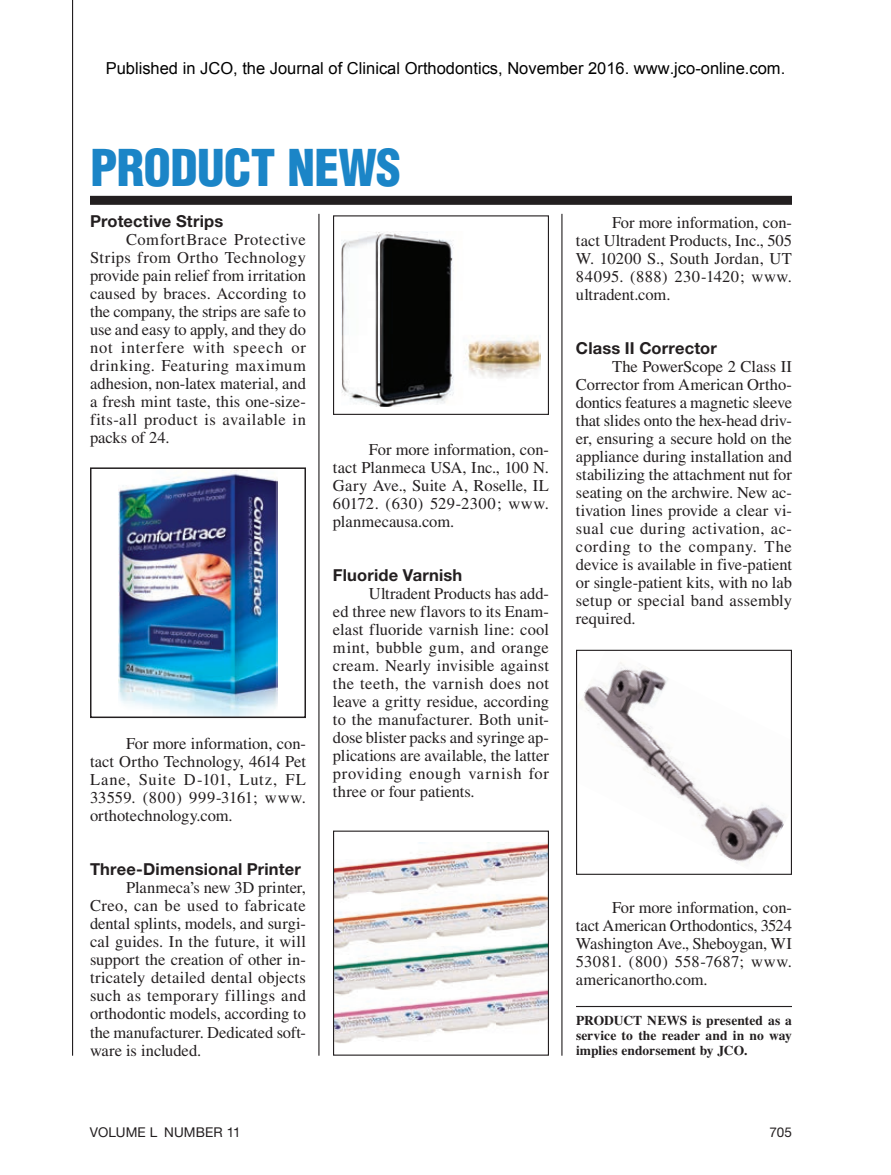
<style>
.page{position:relative;width:891px;height:1175px;background:#fff}
.page>*{position:absolute;margin:0;border:0;box-sizing:border-box;transform-origin:0 0}
.t1{font:900 condensed 49.5px "Helvetica";letter-spacing:-.015em;color:#1b85c7}
.t2{font:16.5px/18px "Times";letter-spacing:.01em;color:#231f20;text-align:justify}
.t3{font:16.5px "Arial";color:#000}
.t4{font:700 16.5px "Helvetica Neue LT Std";letter-spacing:.01em;color:#231f20}
.t5{font:700 13.5px/15px "Times";color:#231f20;text-align:justify}
.t6{font:13.5px "Helvetica Neue LT Std";letter-spacing:.01em;color:#231f20}
</style>
<div class="page">
<hr style="left:576px;top:1006px;width:216px;height:1px;background:#231f20">
<img style="left:335px;top:843px;width:212px;height:200px">
<div style="left:333px;top:830px;width:216px;height:225px;border:1px solid #231f20"></div>
<img style="left:579px;top:662px;width:205px;height:201px">
<div style="left:576px;top:650px;width:216px;height:224px;border:1px solid #231f20"></div>
<img style="left:342px;top:232px;width:198px;height:174px">
<div style="left:333px;top:215px;width:216px;height:200px;border:1px solid #231f20"></div>
<img style="left:119px;top:470px;width:158px;height:245px">
<div style="left:90px;top:467px;width:216px;height:251px;border:2px solid #231f20"></div>
<hr style="left:72px;top:0;width:1px;height:1055px;background:#231f20">
<div style="left:90px;top:196px;width:702px;height:9px;background:#231f20"></div>
<hr style="left:318px;top:214px;width:2px;height:841px;background:#231f20">
<hr style="left:561px;top:214px;width:1px;height:841px;background:#231f20">
<p class="t3" style="left:106px;top:58px;width:681px">Published in JCO, the Journal of Clinical Orthodontics, November 2016. www.jco-online.com.</p>
<h1 class="t1" style="left:90px;top:137px;width:312px">PRODUCT NEWS</h1>
<p class="t4" style="left:90px;top:211px;width:135px">Protective Strips</p>
<p class="t2" style="left:90px;top:230px;width:218px;text-indent:36px">ComfortBrace Protective Strips from Ortho Technology provide pain relief from irritation caused by braces. According to the company, the strips are safe to use and easy to apply, and they do not interfere with speech or drinking. Featuring maximum adhesion, non-latex material, and a fresh mint taste, this one-size&shy;fits-all product is available in packs of 24.</p>
<p class="t2" style="left:90px;top:734px;width:218px;text-indent:36px">For more information, con&shy;tact Ortho Technology, 4614 Pet Lane, Suite D-101, Lutz, FL 33559. (800) 999-3161; www. orthotechnology.com.</p>
<p class="t4" style="left:90px;top:859px;width:212px">Three-Dimensional Printer</p>
<p class="t2" style="left:90px;top:878px;width:218px;text-indent:36px">Planmeca’s new 3D printer, Creo, can be used to fabricate dental splints, models, and surgi&shy;cal guides. In the future, it will support the creation of other in&shy;tricately detailed dental objects such as temporary fillings and orthodontic models, according to the manufacturer. Dedicated soft&shy;ware is included.</p>
<p class="t2" style="left:333px;top:440px;width:218px;text-indent:36px">For more information, con&shy;tact Planmeca USA, Inc., 100 N.<br>Gary Ave., Suite A, Roselle, IL 60172. (630) 529-2300; www. planmecausa.com.</p>
<p class="t4" style="left:333px;top:565px;width:131px">Fluoride Varnish</p>
<p class="t2" style="left:333px;top:584px;width:218px;text-indent:36px">Ultradent Products has add&shy;ed three new flavors to its Enam&shy;elast fluoride varnish line: cool mint, bubble gum, and orange cream. Nearly invisible against the teeth, the varnish does not leave a gritty residue, according to the manufacturer. Both unit&shy;dose blister packs and syringe ap&shy;plications are available, the latter providing enough varnish for three or four patients.</p>
<p class="t2" style="left:576px;top:214px;width:218px;text-indent:36px">For more information, con&shy;tact Ultradent Products, Inc., 505<br>W. 10200 S., South Jordan, UT 84095. (888) 230-1420; www. ultradent.com.</p>
<p class="t4" style="left:576px;top:338px;width:142px">Class II Corrector</p>
<p class="t2" style="left:576px;top:358px;width:218px;text-indent:36px">The PowerScope 2 Class II Corrector from American Ortho&shy;dontics features a magnetic sleeve that slides onto the hex-head driv&shy;er, ensuring a secure hold on the appliance during installation and stabilizing the attachment nut for seating on the archwire. New ac&shy;tivation lines provide a clear vi&shy;sual cue during activation, ac&shy;cording to the company. The device is available in five-patient or single-patient kits, with no lab setup or special band assembly required.</p>
<p class="t2" style="left:576px;top:898px;width:218px;text-indent:36px">For more information, con&shy;tact American Orthodontics, 3524<br>Washington Ave., Sheboygan, WI 53081. (800) 558-7687; www. americanortho.com.</p>
<p class="t5" style="left:576px;top:1012px;width:217px">PRODUCT NEWS is presented as a service to the reader and in no way implies endorsement by JCO.</p>
<p class="t6" style="left:90px;top:1123px;width:152px">VOLUME L NUMBER 11</p>
<p class="t6" style="left:769px;top:1123px;width:24px">705</p>
</div>
